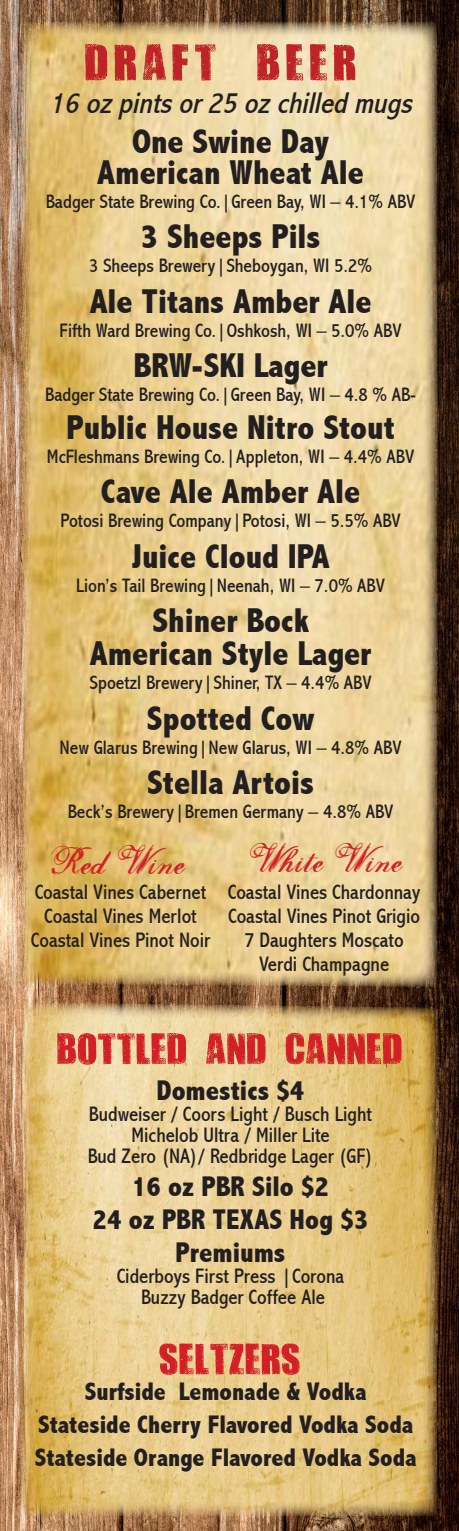
<style>
.page{position:relative;width:459px;height:1531px;background:#fff}
.page>*{position:absolute;margin:0;border:0;box-sizing:border-box;transform-origin:0 0}
.t1{font:42px "Selfish";color:#d32026}
.Draft_Beer_Name{font:800 condensed 34.5px "Abadi";color:#231f20}
.Draft_Beer_Description{font:800 condensed 34.5px "Abadi";color:#231f20}
.Draft_Description{font:800 condensed 34.5px "Abadi";color:#231f20}
.t2{font:italic condensed 30px "Abadi";color:#231f20}
.t3{font:800 condensed 28.5px "Abadi";color:#231f20}
.t4{font:800 condensed 25.5px "Abadi";color:#231f20}
.t5{font:condensed 21px "Abadi";color:#231f20}
.Draft_Beer_Description-2{font:condensed 19.5px "Abadi";color:#231f20}
.Draft_Description-2{font:condensed 19.5px "Abadi";color:#231f20}
</style>
<div class="page">
<img style="left:0;top:0;width:459px;height:1530px">
<img style="left:22px;top:1002px;width:415px;height:514px">
<img style="left:22px;top:1018px;width:1px;height:33px">
<img style="left:22px;top:22px;width:415px;height:965px">
<img style="left:437px;top:1022px;width:1px;height:33px">
<svg style="left:57px;top:1032px;width:345px;height:33px;background:#dd6f59"></svg>
<svg style="left:159px;top:1343px;width:141px;height:31px;background:#db6450"></svg>
<svg style="left:85px;top:44px;width:270px;height:37px;background:#d7826a"></svg>
<p class="t2" style="left:49px;top:86px;width:371px">16 ozpintsor25 ozchilledmugs</p>
<p class="Draft_Description" style="left:132px;top:122px;width:199px">One Swine Day</p>
<p class="Draft_Description" style="left:97px;top:152px;width:268px">American Wheat Ale</p>
<p class="Draft_Beer_Description-2" style="left:46px;top:190px;width:371px">Badger State Brewing Co.|Green Bay, WI – 4.1% ABV</p>
<p class="Draft_Beer_Name" style="left:141px;top:216px;width:181px">3 Sheeps Pils</p>
<p class="Draft_Description-2" style="left:89px;top:254px;width:285px">3 Sheeps Brewery|Sheboygan, WI 5.2%</p>
<p class="Draft_Beer_Name" style="left:90px;top:281px;width:283px">Ale Titans Amber Ale</p>
<p class="Draft_Beer_Description-2" style="left:60px;top:319px;width:344px">Fifth Ward Brewing Co.|Oshkosh, WI – 5.0% ABV</p>
<p class="Draft_Beer_Description" style="left:134px;top:345px;width:196px">BRW-SKI Lager</p>
<p class="Draft_Beer_Description-2" style="left:45px;top:383px;width:372px">Badger State Brewing Co.|Green Bay, WI – 4.8 % AB-</p>
<p class="Draft_Beer_Description" style="left:66px;top:407px;width:330px">Public House Nitro Stout</p>
<p class="Draft_Beer_Description-2" style="left:47px;top:445px;width:369px">McFleshmans Brewing Co.|Appleton, WI – 4.4% ABV</p>
<p class="Draft_Beer_Description" style="left:101px;top:471px;width:261px">Cave Ale Amber Ale</p>
<p class="Draft_Beer_Description-2" style="left:60px;top:509px;width:342px">Potosi Brewing Company|Potosi, WI – 5.5% ABV</p>
<p class="Draft_Beer_Description" style="left:132px;top:536px;width:200px">Juice Cloud IPA</p>
<p class="Draft_Beer_Description-2" style="left:76px;top:574px;width:310px">Lion’s Tail Brewing|Neenah, WI – 7.0% ABV</p>
<p class="Draft_Beer_Name" style="left:152px;top:600px;width:158px">Shiner Bock</p>
<p class="Draft_Beer_Name" style="left:90px;top:633px;width:283px">American Style Lager</p>
<p class="Draft_Beer_Description-2" style="left:90px;top:671px;width:284px">Spoetzl Brewery|Shiner, TX – 4.4% ABV</p>
<p class="Draft_Beer_Name" style="left:147px;top:698px;width:169px">Spotted Cow</p>
<p class="Draft_Beer_Description-2" style="left:60px;top:736px;width:344px">New Glarus Brewing|New Glarus, WI – 4.8% ABV</p>
<p class="Draft_Beer_Name" style="left:147px;top:762px;width:169px">Stella Artois</p>
<p class="Draft_Beer_Description-2" style="left:68px;top:800px;width:327px">Beck’s Brewery|Bremen Germany – 4.8% ABV</p>
<p class="t1" style="left:50px;top:838px;width:136px">Red Wine</p>
<p class="t1" style="left:247px;top:836px;width:156px">White Wine</p>
<p class="t5" style="left:35px;top:880px;width:173px">Coastal Vines Cabernet</p>
<p class="t5" style="left:44px;top:904px;width:154px">Coastal Vines Merlot</p>
<p class="t5" style="left:31px;top:928px;width:181px">Coastal Vines Pinot Noir</p>
<p class="t5" style="left:228px;top:880px;width:194px">Coastal Vines Chardonnay</p>
<p class="t5" style="left:228px;top:904px;width:193px">Coastal Vines Pinot Grigio</p>
<p class="t5" style="left:245px;top:928px;width:161px">7 Daughters Moscato</p>
<p class="t5" style="left:259px;top:952px;width:132px">Verdi Champagne</p>
<p class="t3" style="left:157px;top:1074px;width:149px">Domestics $4</p>
<p class="t5" style="left:89px;top:1102px;width:285px">Budweiser / Coors Light / Busch Light</p>
<p class="t5" style="left:131px;top:1123px;width:200px">Michelob Ultra / Miller Lite</p>
<p class="t5" style="left:88px;top:1144px;width:287px">Bud Zero (NA)/ Redbridge Lager (GF)</p>
<p class="t3" style="left:132px;top:1170px;width:199px">16 oz PBR Silo $2</p>
<p class="t3" style="left:93px;top:1203px;width:277px">24 oz PBR TEXAS Hog $3</p>
<p class="t3" style="left:175px;top:1236px;width:112px">Premiums</p>
<p class="t5" style="left:117px;top:1264px;width:229px">Ciderboys First Press |Corona</p>
<p class="t5" style="left:141px;top:1285px;width:185px">Buzzy Badger Coffee Ale</p>
<p class="t4" style="left:85px;top:1376px;width:283px">Surfside Lemonade &amp; Vodka</p>
<p class="t4" style="left:38px;top:1409px;width:377px">Stateside Cherry Flavored Vodka Soda</p>
<p class="t4" style="left:35px;top:1442px;width:383px">Stateside Orange Flavored Vodka Soda</p>
</div>
